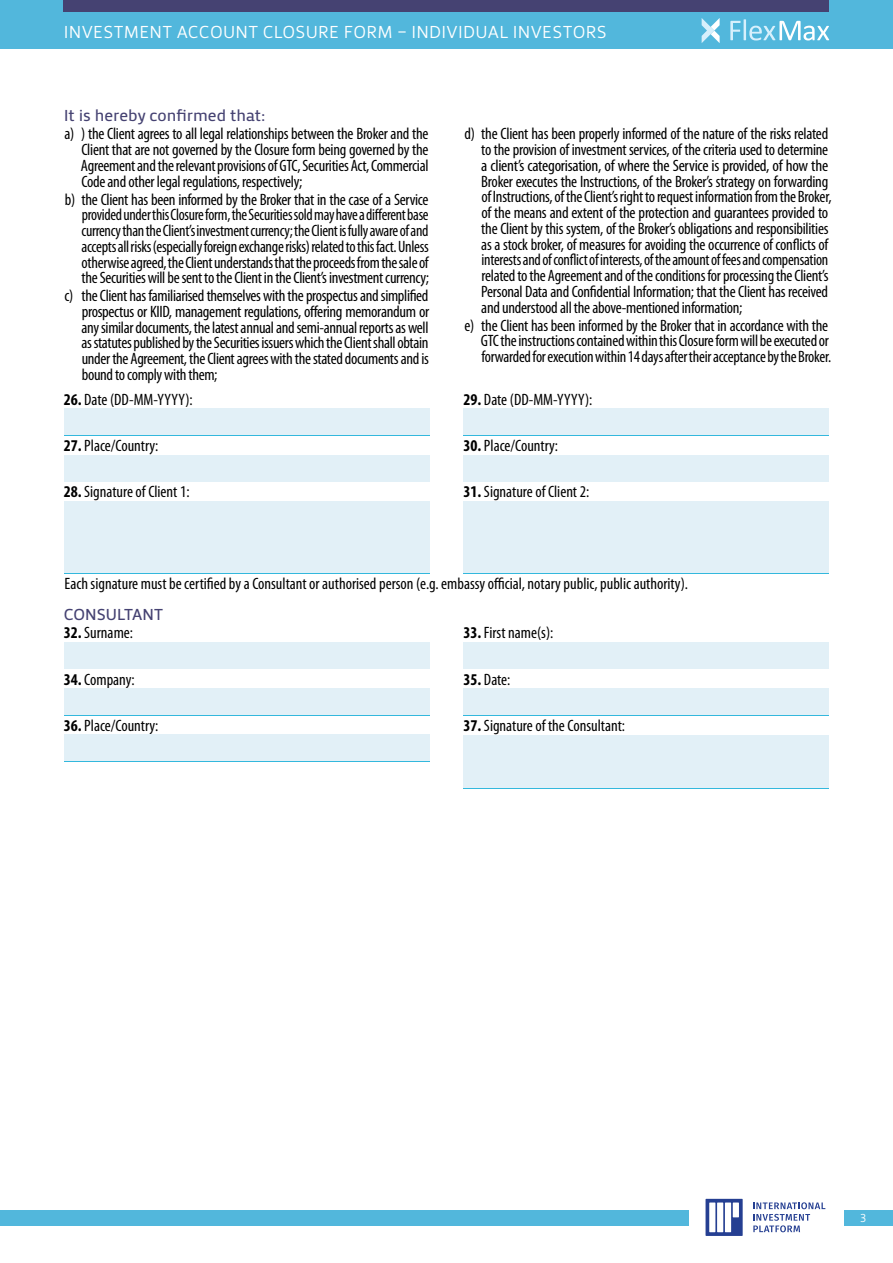
<style>
.page{position:relative;width:893px;height:1263px;background:#fff}
.page>*{position:absolute;margin:0;border:0;box-sizing:border-box;transform-origin:0 0}
.t1{font:18px "Priva One Pro";letter-spacing:.015em;color:#fff}
.t2{font:condensed 16.5px/15.8px "Myriad Pro";letter-spacing:-.015em;color:#000;text-align:justify}
.t3{font:16.5px "Priva Two Pro";letter-spacing:-.005em;color:#454272}
.t4{font:12px "Priva One Pro";color:#fff}
.s1{font-weight:700}
</style>
<div class="page">
<div style="left:844px;top:1210px;width:49px;height:16px;background:#52b7dc"></div>
<div style="left:0;top:1210px;width:689px;height:16px;background:#52b7dc"></div>
<svg style="left:753px;top:1202px;width:72px;height:30px"></svg>
<svg style="left:705px;top:1199px;width:38px;height:37px"></svg>
<div style="left:717px;top:1202px;width:6px;height:30px;background:#fff"></div>
<div style="left:725px;top:1202px;width:6px;height:30px;background:#fff"></div>
<div style="left:709px;top:1202px;width:6px;height:30px;background:#fff"></div>
<div style="left:733px;top:1202px;width:6px;height:15px;background:#fff"></div>
<div style="left:0;top:0;width:893px;height:49px;background:#52b7dc"></div>
<div style="left:64px;top:0;width:765px;height:11px;background:#454272"></div>
<svg style="left:730px;top:19px;width:99px;height:21px"></svg>
<svg style="left:702px;top:18px;width:18px;height:25px"></svg>
<div style="left:64px;top:409px;width:365px;height:27px;background:#33b8dd"></div>
<div style="left:64px;top:408px;width:365px;height:27px;background:#e2f0f7"></div>
<div style="left:463px;top:409px;width:366px;height:27px;background:#33b8dd"></div>
<div style="left:463px;top:408px;width:366px;height:27px;background:#e2f0f7"></div>
<div style="left:64px;top:455px;width:365px;height:27px;background:#e2f0f7"></div>
<div style="left:463px;top:455px;width:366px;height:27px;background:#e2f0f7"></div>
<div style="left:64px;top:547px;width:365px;height:26px;background:#e2f0f7"></div>
<div style="left:64px;top:501px;width:365px;height:71px;background:#e2f0f7"></div>
<div style="left:463px;top:547px;width:366px;height:26px;background:#e2f0f7"></div>
<div style="left:463px;top:501px;width:366px;height:71px;background:#e2f0f7"></div>
<div style="left:64px;top:642px;width:365px;height:27px;background:#e2f0f7"></div>
<div style="left:463px;top:642px;width:366px;height:27px;background:#e2f0f7"></div>
<div style="left:64px;top:689px;width:365px;height:27px;background:#33b8dd"></div>
<div style="left:64px;top:688px;width:365px;height:27px;background:#e2f0f7"></div>
<div style="left:64px;top:735px;width:365px;height:27px;background:#33b8dd"></div>
<div style="left:64px;top:734px;width:365px;height:27px;background:#e2f0f7"></div>
<div style="left:463px;top:689px;width:366px;height:27px;background:#33b8dd"></div>
<div style="left:463px;top:688px;width:366px;height:27px;background:#e2f0f7"></div>
<div style="left:463px;top:735px;width:366px;height:53px;background:#e2f0f7"></div>
<p class="t1" style="left:64px;top:21px;width:544px">INVESTMENT ACCOUNT CLOSURE FORM – INDIVIDUAL INVESTORS</p>
<p class="t3" style="left:64px;top:105px;width:203px">It is hereby confirmed that:</p>
<p class="t2" style="left:81px;top:126px;width:349px;text-indent:-16px">a) ) the Client agrees to all legal relationships between the Broker and the Client that are not governed by the Closure form being governed by the Agreement and the relevant provisions of GTC, Securities Act, Commercial Code and other legal regulations, respectively;</p>
<p class="t2" style="left:81px;top:191px;width:349px;text-indent:-17px">b) the Client has been informed by the Broker that in the case of a Service provided under this Closure form, the Securities sold may have a different base currency than the Client’s investment currency; the Client is fully aware of and accepts all risks (especially foreign exchange risks) related to this fact. Unless otherwise agreed, the Client understands that the proceeds from the sale of the Securities will be sent to the Client in the Client’s investment currency;</p>
<p class="t2" style="left:82px;top:288px;width:349px;text-indent:-17px">c) the Client has familiarised themselves with the prospectus and simplified prospectus or KIID, management regulations, offering memorandum or any similar documents, the latest annual and semi-annual reports as well as statutes published by the Securities issuers which the Client shall obtain under the Agreement, the Client agrees with the stated documents and is bound to comply with them;</p>
<p class="t2" style="left:64px;top:391px;width:130px"><span class="s1">26.</span> Date (DD-MM-YYYY):</p>
<p class="t2" style="left:64px;top:438px;width:96px"><span class="s1">27.</span> Place/Country:</p>
<p class="t2" style="left:64px;top:484px;width:127px"><span class="s1">28.</span> Signature of Client 1:</p>
<p class="t2" style="left:481px;top:126px;width:352px;text-align:left;text-indent:-17px">d) the Client has been properly informed of the nature of the risks related to the provision of investment services, of the criteria used to determine a client’s categorisation, of where the Service is provided, of how the Broker executes the Instructions, of the Broker’s strategy on forwarding of Instructions, of the Client’s right to request information from the Broker, of the means and extent of the protection and guarantees provided to the Client by this system, of the Broker’s obligations and responsibilities as a stock broker, of measures for avoiding the occurrence of conflicts of interests and of conflict of interests, of the amount of fees and compensation related to the Agreement and of the conditions for processing the Client’s Personal Data and Confidential Information; that the Client has received and understood all the above-mentioned information;</p>
<p class="t2" style="left:481px;top:317px;width:352px;text-align:left;text-indent:-17px">e) the Client has been informed by the Broker that in accordance with the<br>GTC the instructions contained within this Closure form will be executed or forwarded for execution within 14 days after their acceptance by the Broker.</p>
<p class="t2" style="left:463px;top:391px;width:130px"><span class="s1">29.</span> Date (DD-MM-YYYY):</p>
<p class="t2" style="left:463px;top:438px;width:96px"><span class="s1">30.</span> Place/Country:</p>
<p class="t2" style="left:463px;top:484px;width:127px"><span class="s1">31.</span> Signature of Client 2:</p>
<p class="t2" style="left:65px;top:575px;width:625px">Each signature must be certified by a Consultant or authorised person (e.g. embassy official, notary public, public authority).</p>
<p class="t3" style="left:64px;top:603px;width:101px">CONSULTANT</p>
<p class="t2" style="left:64px;top:625px;width:71px"><span class="s1">32.</span> Surname:</p>
<p class="t2" style="left:64px;top:671px;width:72px"><span class="s1">34.</span> Company:</p>
<p class="t2" style="left:64px;top:717px;width:96px"><span class="s1">36.</span> Place/Country:</p>
<p class="t2" style="left:463px;top:625px;width:91px"><span class="s1">33.</span> First name(s):</p>
<p class="t2" style="left:463px;top:671px;width:48px"><span class="s1">35.</span> Date:</p>
<p class="t2" style="left:463px;top:717px;width:163px"><span class="s1">37.</span> Signature of the Consultant:</p>
<p class="t4" style="left:860px;top:1210px;width:8px">3</p>
</div>
